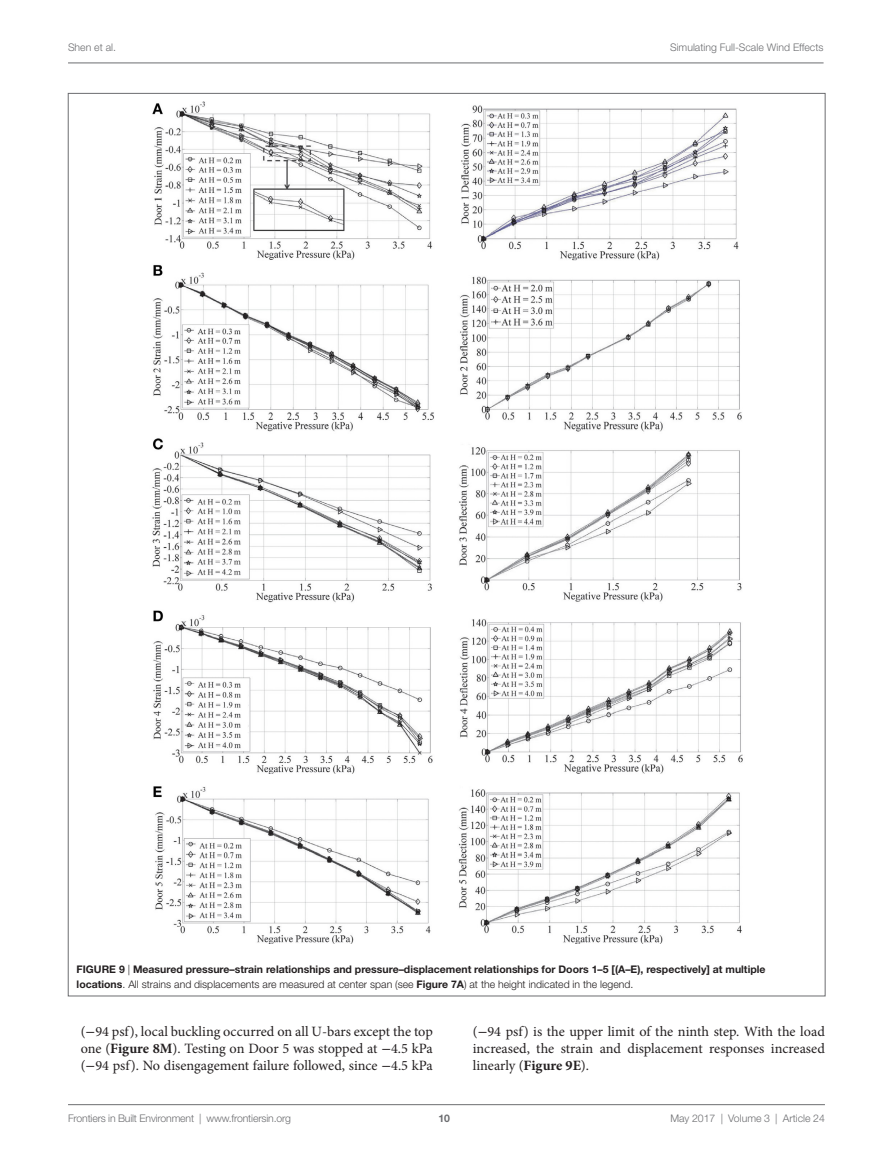
<style>
.page{position:relative;width:893px;height:1170px;background:#fff}
.page>*{position:absolute;margin:0;border:0;box-sizing:border-box;transform-origin:0 0}
.t1{font:14.25px/17.2px "Minion Pro";color:#231f20;text-align:justify}
.t2{font:700 10.5px/14.2px "Helvetica Neue LT Std";color:#231f20}
.t3{font:300 10.5px "Helvetica Neue LT Std";color:#6c6d70}
.t4{font:700 10.5px "Helvetica Neue LT Std";color:#6c6d70}
.s1{font-weight:300}
.s2{font-family:"STIX General"}
.s3{font-weight:700}
</style>
<div class="page">
<img style="left:152px;top:102px;width:591px;height:841px">
<hr style="left:68px;top:63px;width:756px;height:1px;background:#6c6d70">
<hr style="left:68px;top:1104px;width:757px;height:1px;background:#6c6d70">
<p class="t3" style="left:68px;top:41px;width:50px">Shen et al.</p>
<p class="t3" style="left:670px;top:41px;width:155px">Simulating Full-Scale Wind Effects</p>
<p class="t2" style="left:77px;top:962px;width:690px">Figure 9 <span class="s1">|</span> Measured pressure–strain relationships and pressure–displacement relationships for Doors 1–5 [(A–E), respectively] at multiple locations<span class="s1">. All strains and displacements are measured at center span (see</span> Figure 7A<span class="s1">) at the height indicated in the legend.</span></p>
<p class="t1" style="left:81px;top:1022px;width:354px">(<span class="s2">−</span>94 psf), local buckling occurred on all U-bars except the top one (<span class="s3">Figure 8M</span>). Testing on Door 5 was stopped at <span class="s2">−</span>4.5 kPa (<span class="s2">−</span>94 psf). No disengagement failure followed, since <span class="s2">−</span>4.5 kPa</p>
<p class="t1" style="left:473px;top:1022px;width:354px">(<span class="s2">−</span>94 psf) is the upper limit of the ninth step. With the load increased, the strain and displacement responses increased linearly (<span class="s3">Figure 9E</span>).</p>
<p class="t3" style="left:68px;top:1111px;width:225px">Frontiers in Built Environment | www.frontiersin.org</p>
<p class="t3" style="left:670px;top:1111px;width:156px">May 2017 | Volume 3 | Article 24</p>
<p class="t4" style="left:439px;top:1111px;width:13px">10</p>
</div>
